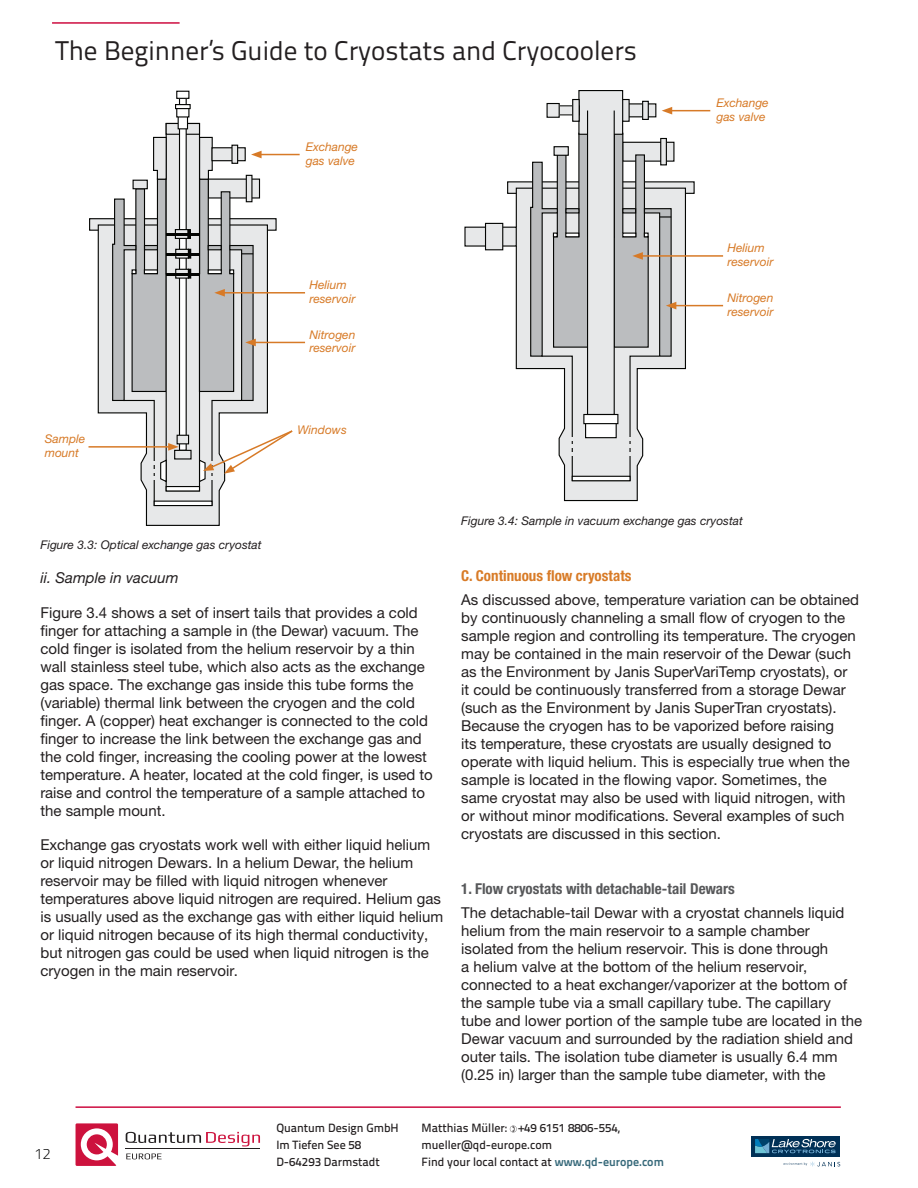
<style>
.page{position:relative;width:918px;height:1188px;background:#fff}
.page>*{position:absolute;margin:0;border:0;box-sizing:border-box;transform-origin:0 0}
.t1{font:27px "Titillium Text 22 L";color:#231f20}
.Body_text{font:15px/18px "Helvetica Neue LTW1 G";color:#231f20}
.Subhead_3{font:700 condensed 15px "Helvetica Neue LTW1 G";color:#57585a}
.Subhead_2{font:700 condensed 15px "Helvetica Neue LTW1 G";color:#d87b27}
.Subhead_4{font:italic 15px "Helvetica Neue LTW1 G";color:#231f20}
.t2{font:300 15px "Titillium Text";color:#000}
.t3{font:500 12px/16.8px "Titillium Text 22 L";color:#231f20}
.t4{font:italic 12px/13.5px "Helvetica Neue LTW1 G";color:#d77a27}
.Caption_2{font:italic 12px "Helvetica Neue LTW1 G";color:#231f20}
.s1{font-weight:700;color:#356879}
</style>
<div class="page">
<div style="left:90px;top:219px;width:186px;height:11px;background:#e7e8e9"></div>
<div style="left:89px;top:218px;width:188px;height:13px;border:1px solid #040503"></div>
<svg style="left:97px;top:224px;width:123px;height:302px"></svg>
<div style="left:166px;top:123px;width:34px;height:11px;background:#e7e8e9"></div>
<div style="left:166px;top:123px;width:34px;height:12px;border:1px solid #040503"></div>
<div style="left:180px;top:98px;width:6px;height:352px;background:#fff"></div>
<div style="left:178px;top:115px;width:10px;height:14px;border:1px solid #040503"></div>
<div style="left:177px;top:108px;width:12px;height:9px;background:#fff"></div>
<div style="left:176px;top:108px;width:13px;height:10px;border:1px solid #040503"></div>
<div style="left:175px;top:104px;width:16px;height:5px;border:1px solid #040503"></div>
<div style="left:176px;top:91px;width:13px;height:8px;border:1px solid #040503"></div>
<hr style="left:259px;top:154px;width:41px;height:1px;background:#d77a27">
<hr style="left:223px;top:292px;width:82px;height:2px;background:#d77a27">
<hr style="left:253px;top:342px;width:52px;height:1px;background:#d77a27">
<hr style="left:89px;top:446px;width:82px;height:2px;background:#d77a27">
<svg style="left:112px;top:136px;width:182px;height:371px"></svg>
<div style="left:508px;top:182px;width:186px;height:11px;background:#e7e8e9"></div>
<div style="left:507px;top:181px;width:188px;height:13px;border:1px solid #040503"></div>
<svg style="left:515px;top:187px;width:172px;height:315px"></svg>
<svg style="left:530px;top:161px;width:10px;height:196px;background:#a7a8aa"></svg>
<svg style="left:540px;top:100px;width:120px;height:382px"></svg>
<div style="left:572px;top:476px;width:58px;height:5px;background:#fff"></div>
<div style="left:572px;top:476px;width:59px;height:5px;border:1px solid #040503"></div>
<svg style="left:571px;top:437px;width:2px;height:18px"></svg>
<svg style="left:629px;top:437px;width:2px;height:18px"></svg>
<hr style="left:670px;top:110px;width:40px;height:1px;background:#d77a27">
<svg style="left:662px;top:107px;width:10px;height:8px"></svg>
<hr style="left:641px;top:255px;width:82px;height:2px;background:#d77a27">
<hr style="left:674px;top:305px;width:49px;height:1px;background:#d77a27">
<svg style="left:615px;top:132px;width:61px;height:225px;background:#bfc0c0"></svg>
<div style="left:586px;top:423px;width:30px;height:15px;background:#fff"></div>
<div style="left:585px;top:422px;width:32px;height:16px;border:1px solid #040503"></div>
<div style="left:584px;top:415px;width:34px;height:9px;background:#fff"></div>
<div style="left:583px;top:414px;width:35px;height:10px;border:1px solid #040503"></div>
<div style="left:579px;top:91px;width:44px;height:43px;background:#e7e8e9"></div>
<div style="left:578px;top:90px;width:45px;height:45px;border:1px solid #040503"></div>
<div style="left:588px;top:111px;width:26px;height:303px;background:#e7e8e9"></div>
<div style="left:587px;top:110px;width:28px;height:305px;border:1px solid #040503"></div>
<div style="left:623px;top:100px;width:6px;height:21px;background:#e7e8e9"></div>
<div style="left:622px;top:99px;width:8px;height:23px;border:1px solid #040503"></div>
<div style="left:557px;top:106px;width:22px;height:9px;background:#e7e8e9"></div>
<div style="left:547px;top:104px;width:12px;height:13px;background:#e7e8e9"></div>
<div style="left:547px;top:103px;width:13px;height:15px;border:1px solid #040503"></div>
<div style="left:573px;top:100px;width:6px;height:21px;background:#e7e8e9"></div>
<div style="left:572px;top:99px;width:8px;height:23px;border:1px solid #040503"></div>
<div style="left:465px;top:227px;width:51px;height:19px;background:#e7e8e9"></div>
<div style="left:486px;top:223px;width:17px;height:27px;background:#e7e8e9"></div>
<div style="left:485px;top:223px;width:18px;height:27px;border:1px solid #040503"></div>
<hr style="left:76px;top:1106px;width:765px;height:2px;background:#cd0d40">
<svg style="left:76px;top:1123px;width:42px;height:43px"></svg>
<svg style="left:126px;top:1132px;width:134px;height:14px"></svg>
<hr style="left:125px;top:1149px;width:135px;height:1px;background:#231f20">
<svg style="left:126px;top:1153px;width:36px;height:6px"></svg>
<div style="left:751px;top:1136px;width:89px;height:20px;background:#003056"></div>
<svg style="left:755px;top:1139px;width:81px;height:14px"></svg>
<svg style="left:783px;top:1162px;width:57px;height:5px"></svg>
<svg style="left:510px;top:1126px;width:7px;height:6px"></svg>
<hr style="left:52px;top:22px;width:128px;height:2px;background:#cd0d40">
<h1 class="t1" style="left:55px;top:35px;width:583px">The Beginner’s Guide to Cryostats and Cryocoolers</h1>
<p class="t4" style="left:306px;top:140px;width:54px">Exchange gas valve</p>
<p class="t4" style="left:45px;top:432px;width:42px">Sample mount</p>
<p class="t4" style="left:309px;top:278px;width:47px">Helium reservoir</p>
<p class="t4" style="left:309px;top:328px;width:47px">Nitrogen reservoir</p>
<p class="t4" style="left:297px;top:423px;width:51px">Windows</p>
<p class="t4" style="left:717px;top:96px;width:54px">Exchange gas valve</p>
<p class="t4" style="left:727px;top:241px;width:47px">Helium reservoir</p>
<p class="t4" style="left:727px;top:291px;width:47px">Nitrogen reservoir</p>
<p class="Caption_2" style="left:40px;top:538px;width:223px">Figure 3.3: Optical exchange gas cryostat</p>
<p class="Subhead_4" style="left:40px;top:569px;width:140px">ii. Sample in vacuum</p>
<p class="Body_text" style="left:40px;top:603px;width:394px">Figure 3.4 shows a set of insert tails that provides a cold finger for attaching a sample in (the Dewar) vacuum. The cold finger is isolated from the helium reservoir by a thin wall stainless steel tube, which also acts as the exchange gas space. The exchange gas inside this tube forms the (variable) thermal link between the cryogen and the cold finger. A (copper) heat exchanger is connected to the cold finger to increase the link between the exchange gas and the cold finger, increasing the cooling power at the lowest temperature. A heater, located at the cold finger, is used to raise and control the temperature of a sample attached to the sample mount.</p>
<p class="Body_text" style="left:40px;top:835px;width:404px">Exchange gas cryostats work well with either liquid helium or liquid nitrogen Dewars. In a helium Dewar, the helium reservoir may be filled with liquid nitrogen whenever temperatures above liquid nitrogen are required. Helium gas is usually used as the exchange gas with either liquid helium or liquid nitrogen because of its high thermal conductivity, but nitrogen gas could be used when liquid nitrogen is the cryogen in the main reservoir.</p>
<p class="Caption_2" style="left:461px;top:514px;width:283px">Figure 3.4: Sample in vacuum exchange gas cryostat</p>
<p class="Subhead_2" style="left:461px;top:567px;width:172px">C. Continuous flow cryostats</p>
<p class="Body_text" style="left:461px;top:590px;width:399px">As discussed above, temperature variation can be obtained by continuously channeling a small flow of cryogen to the sample region and controlling its temperature. The cryogen may be contained in the main reservoir of the Dewar (such as the Environment by Janis SuperVariTemp cryostats), or it could be continuously transferred from a storage Dewar (such as the Environment by Janis SuperTran cryostats).<br>Because the cryogen has to be vaporized before raising<br>its temperature, these cryostats are usually designed to operate with liquid helium. This is especially true when the sample is located in the flowing vapor. Sometimes, the same cryostat may also be used with liquid nitrogen, with or without minor modifications. Several examples of such cryostats are discussed in this section.</p>
<p class="Subhead_3" style="left:461px;top:880px;width:275px">1. Flow cryostats with detachable-tail Dewars</p>
<p class="Body_text" style="left:461px;top:903px;width:403px">The detachable-tail Dewar with a cryostat channels liquid helium from the main reservoir to a sample chamber isolated from the helium reservoir. This is done through<br>a helium valve at the bottom of the helium reservoir, connected to a heat exchanger/vaporizer at the bottom of the sample tube via a small capillary tube. The capillary tube and lower portion of the sample tube are located in the Dewar vacuum and surrounded by the radiation shield and outer tails. The isolation tube diameter is usually 6.4 mm (0.25 in) larger than the sample tube diameter, with the</p>
<p class="t2" style="left:34px;top:1145px;width:18px">12</p>
<p class="t3" style="left:276px;top:1119px;width:124px">Quantum Design GmbH<br>Im Tiefen See 58<br>D-64293 Darmstadt</p>
<p class="t3" style="left:422px;top:1119px;width:244px">Matthias Müller: +49 6151 8806-554, mueller@qd-europe.com<br>Find your local contact at <span class="s1">www.qd-europe.com</span></p>
</div>
